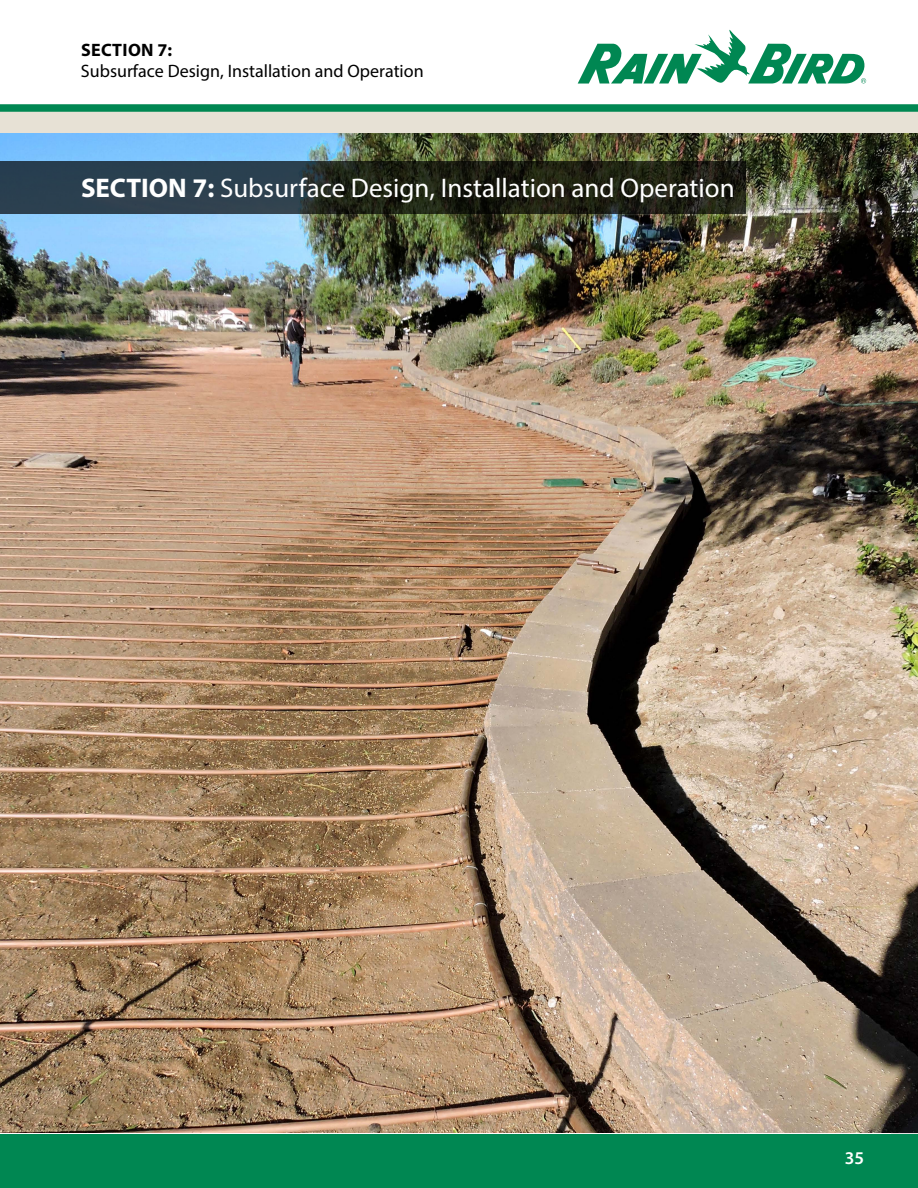
<style>
.page{position:relative;width:918px;height:1188px;background:#fff}
.page>*{position:absolute;margin:0;border:0;box-sizing:border-box;transform-origin:0 0}
.t1{font:27px "Myriad Pro";color:#fff}
.t2{font:18px "Myriad Pro";color:#000}
.t3{font:700 18px "Myriad Pro";letter-spacing:.02em;color:#000}
.t4{font:600 18px "Myriad Pro";color:#fff}
.s1{font-weight:700}
</style>
<div class="page">
<svg style="left:578px;top:30px;width:288px;height:54px"></svg>
<div style="left:0;top:108px;width:918px;height:27px;background:#e7e1d5"></div>
<div style="left:0;top:104px;width:918px;height:8px;background:#008752"></div>
<div style="left:0;top:1134px;width:918px;height:54px;background:#008752"></div>
<img style="left:0;top:134px;width:918px;height:999px">
<svg style="left:0;top:161px;width:745px;height:53px"></svg>
<p class="t3" style="left:81px;top:38px;width:93px">SECTION 7:</p>
<p class="t2" style="left:81px;top:60px;width:344px">Subsurface Design, Installation and Operation</p>
<p class="t1" style="left:81px;top:172px;width:655px"><span class="s1">SECTION 7:</span> Subsurface Design, Installation and Operation</p>
<p class="t4" style="left:845px;top:1147px;width:21px">35</p>
</div>
